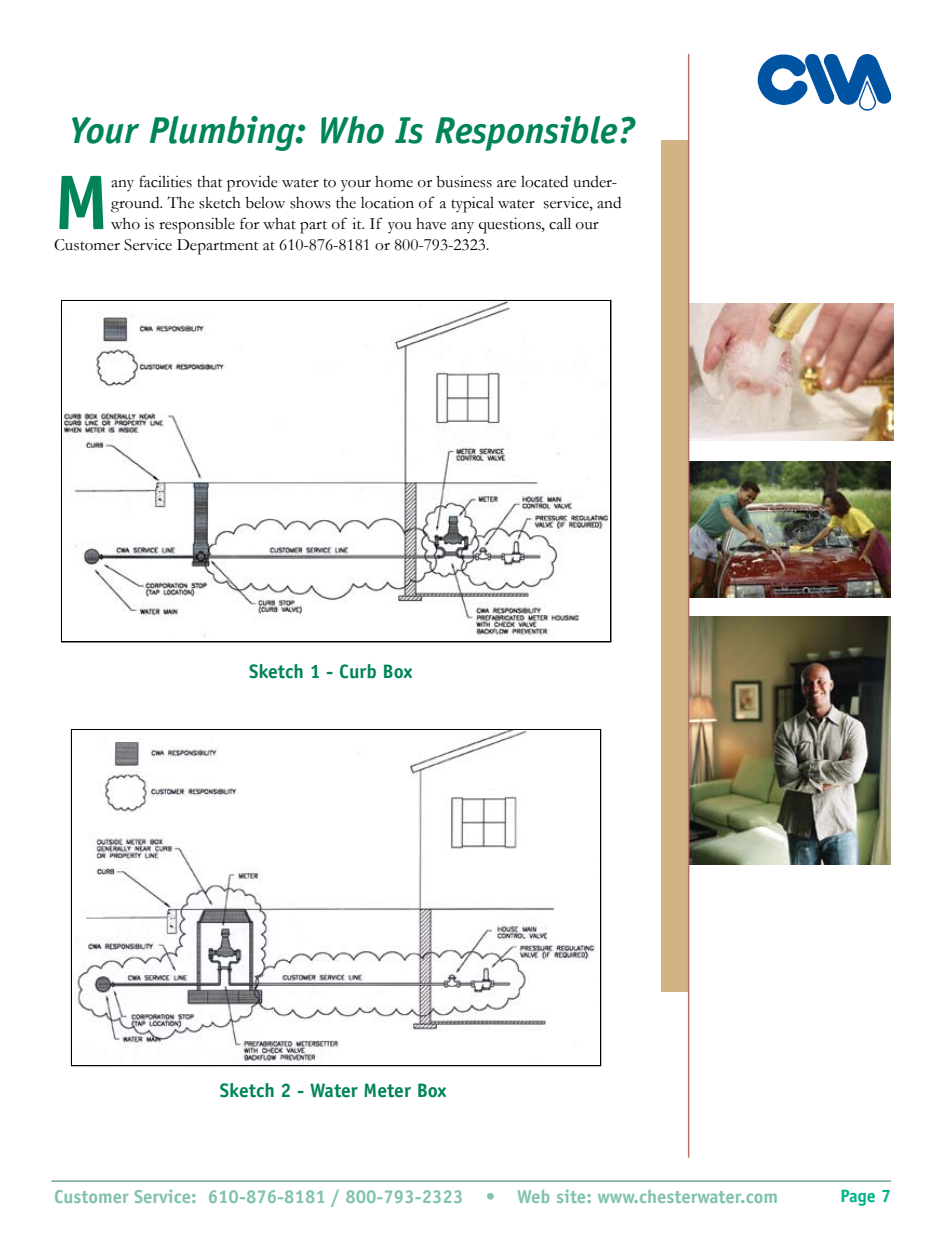
<style>
.page{position:relative;width:945px;height:1242px;background:#fff}
.page>*{position:absolute;margin:0;border:0;box-sizing:border-box;transform-origin:0 0}
.t1{font:700 77.7px "Officina Sans";color:#008458}
.t2{font:italic 700 37.5px "Officina Sans";color:#008458}
.t3{font:700 19.5px "Officina Sans";color:#008458}
.t4{font:700 18.75px "Officina Sans";color:#80c2ab}
.t5{font:700 18px "Officina Sans";color:#00b287}
.t6{font:17.25px "Garamond";color:#000}
</style>
<div class="page">
<img style="left:758px;top:54px;width:133px;height:56px">
<div style="left:661px;top:140px;width:27px;height:851px;background:#d3b283"></div>
<hr style="left:51px;top:1180px;width:840px;height:2px;background:#71a496">
<img style="left:63px;top:302px;width:547px;height:336px">
<img style="left:689px;top:304px;width:204px;height:136px">
<img style="left:689px;top:462px;width:202px;height:135px">
<img style="left:689px;top:617px;width:202px;height:247px">
<hr style="left:688px;top:54px;width:1px;height:1104px;background:#b17368">
<img style="left:73px;top:731px;width:524px;height:334px">
<h2 class="t2" style="left:69px;top:108px;width:568px">Your Plumbing: Who Is Responsible?</h2>
<h1 class="t1" style="left:54px;top:154px;width:56px">M</h1>
<p class="t6" style="left:111px;top:171px;width:508px">any facilities that provide water to your home or business are located under-</p>
<p class="t6" style="left:111px;top:192px;width:512px">ground. The sketch below shows the location of a typical water service, and</p>
<p class="t6" style="left:111px;top:213px;width:489px">who is responsible for what part of it. If you have any questions, call our</p>
<p class="t6" style="left:54px;top:234px;width:437px">Customer Service Department at 610-876-8181 or 800-793-2323.</p>
<p class="t3" style="left:249px;top:660px;width:165px">Sketch 1 - Curb Box</p>
<p class="t3" style="left:220px;top:1078px;width:228px">Sketch 2 - Water Meter Box</p>
<p class="t4" style="left:54px;top:1185px;width:726px">Customer Service: 610-876-8181 / 800-793-2323 • Web site: www.chesterwater.com</p>
<p class="t5" style="left:840px;top:1185px;width:52px">Page 7</p>
</div>
